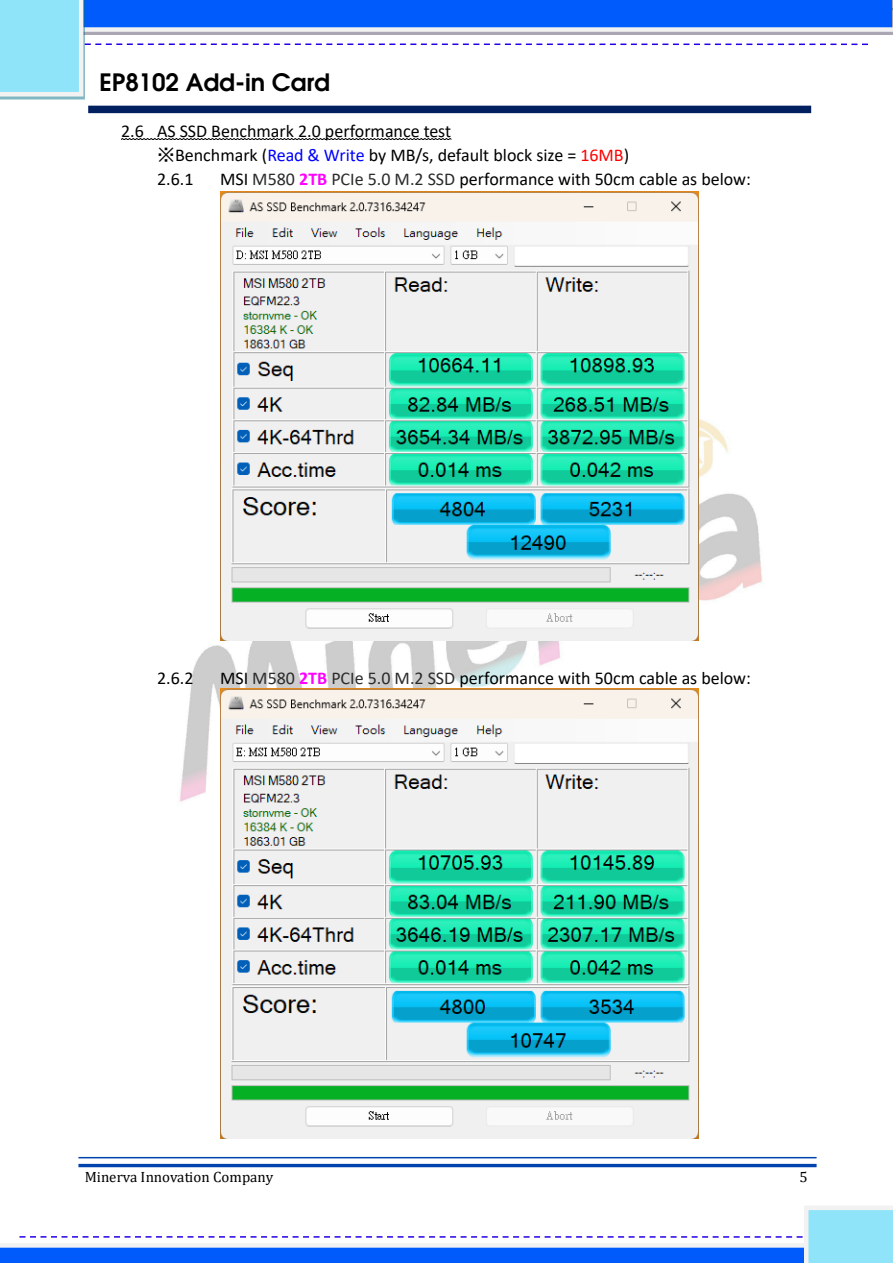
<style>
.page{position:relative;width:893px;height:1263px;background:#fff}
.page>*{position:absolute;margin:0;border:0;box-sizing:border-box;transform-origin:0 0}
.t1{font:600 24px "Avant Garde";color:#000}
.t2{font:18px/24px "Calibri";color:#000}
.t3{font:15px "Cambria";color:#000}
.s1{font-family:"MS Gothic"}
.s2{color:#00f}
.s3{color:#f00}
.s4{color:#2b2b2b}
.s5{font-weight:700;color:#f0f}
</style>
<div class="page">
<img style="left:180px;top:191px;width:582px;height:611px">
<svg style="left:0;top:1206px;width:892px;height:57px"></svg>
<svg style="left:0;top:0;width:892px;height:100px"></svg>
<hr style="left:78px;top:1164px;width:738px;height:3px;background:#0043af">
<hr style="left:78px;top:1157px;width:738px;height:1px;background:#0043af">
<div style="left:88px;top:106px;width:723px;height:7px;background:#002060"></div>
<svg style="left:121px;top:139px;width:330px;height:1px"></svg>
<img style="left:220px;top:191px;width:478px;height:450px">
<img style="left:220px;top:689px;width:479px;height:450px">
<h1 class="t1" style="left:99px;top:67px;width:232px">EP8102 Add-in Card</h1>
<p class="t2" style="left:157px;top:119px;width:474px;text-indent:-36px">2.6 AS SSD Benchmark 2.0 performance test<br><span class="s1">※</span>Benchmark (<span class="s2">Read &amp; Write</span> by MB/s, default block size = <span class="s3">16MB</span>)<br>2.6.1</p>
<p class="t2" style="left:220px;top:167px;width:532px">MSI <span class="s4">M580</span> <span class="s5">2TB</span> <span class="s4">PCIe 5.0 M.2 SSD</span> performance with 50cm cable as below:</p>
<p class="t2" style="left:157px;top:665px;width:38px">2.6.2</p>
<p class="t2" style="left:220px;top:665px;width:532px">MSI <span class="s4">M580</span> <span class="s5">2TB</span> <span class="s4">PCIe 5.0 M.2 SSD</span> performance with 50cm cable as below:</p>
<p class="t3" style="left:85px;top:1168px;width:190px">Minerva Innovation Company</p>
<p class="t3" style="left:799px;top:1168px;width:10px">5</p>
</div>
